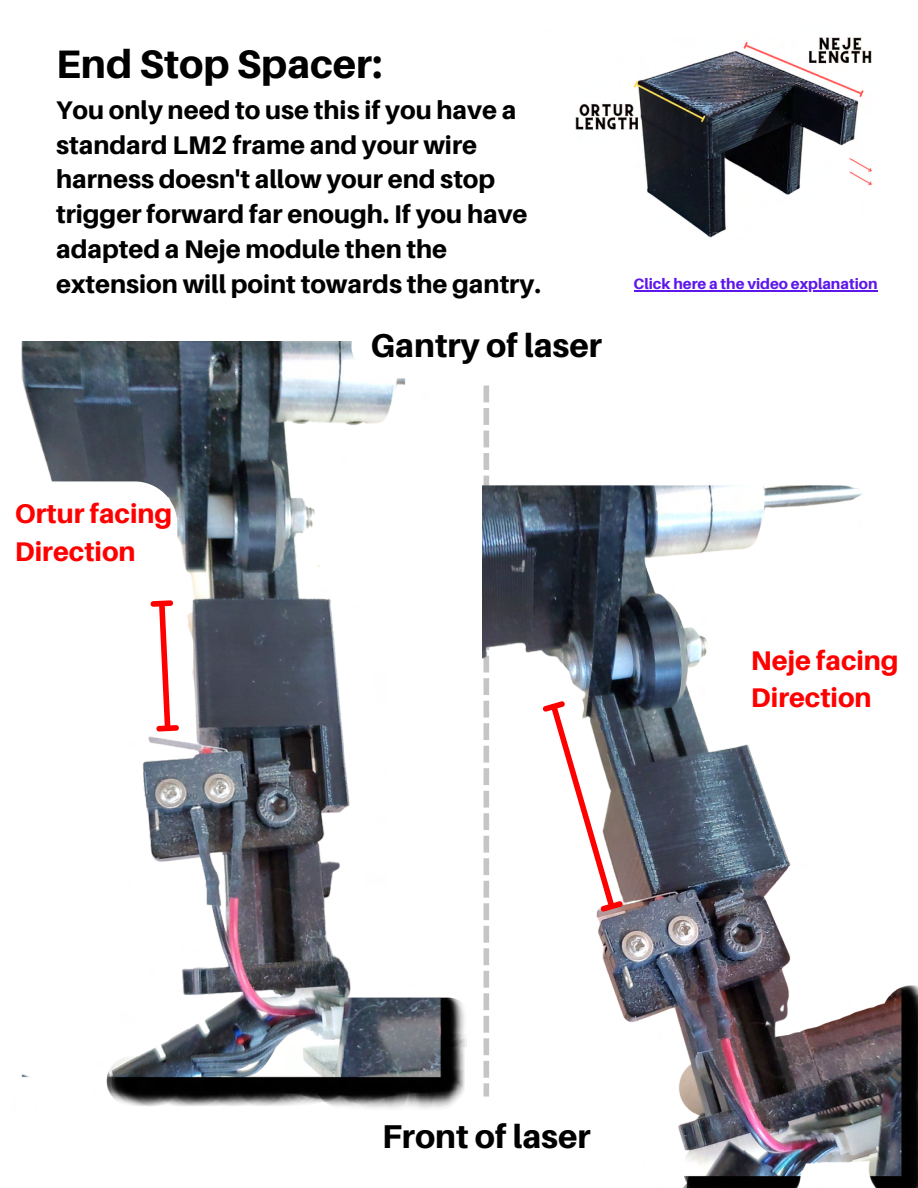
<style>
.page{position:relative;width:918px;height:1188px;background:#fff}
.page>*{position:absolute;margin:0;border:0;box-sizing:border-box;transform-origin:0 0}
.t1{font:800 39.75px "Aileron";color:#000}
.t2{font:800 33px "Aileron";color:#000}
.t3{font:800 27px/37.2px "Aileron";color:#f00}
.t4{font:800 25.5px/34.8px "Aileron";color:#000}
.t5{font:800 15px "Aileron";color:#5e17eb}
</style>
<div class="page">
<svg style="left:484px;top:386px;width:5px;height:95px"></svg>
<img style="left:483px;top:481px;width:435px;height:707px">
<svg style="left:737px;top:627px;width:181px;height:104px"></svg>
<img style="left:21px;top:341px;width:446px;height:767px">
<svg style="left:150px;top:599px;width:29px;height:134px"></svg>
<svg style="left:542px;top:701px;width:81px;height:211px"></svg>
<img style="left:575px;top:37px;width:297px;height:201px">
<svg style="left:351px;top:341px;width:116px;height:37px"></svg>
<svg style="left:21px;top:481px;width:156px;height:105px"></svg>
<hr style="left:634px;top:290px;width:243px;height:1px;background:#5e17eb">
<h1 class="t1" style="left:56px;top:40px;width:328px">End Stop Spacer:</h1>
<p class="t4" style="left:56px;top:92px;width:486px">You only need to use this if you have a standard LM2 frame and your wire harness doesn't allow your end stop trigger forward far enough. If you have adapted a Neje module then the extension will point towards the gantry.</p>
<p class="t2" style="left:371px;top:325px;width:233px">Gantry of laser</p>
<p class="t5" style="left:634px;top:275px;width:245px">Click here a the video explanation</p>
<p class="t3" style="left:15px;top:495px;width:159px">Ortur facing<br>Direction</p>
<p class="t3" style="left:751px;top:641px;width:149px">Neje facing<br>Direction</p>
<p class="t2" style="left:382px;top:1116px;width:210px">Front of laser</p>
</div>
